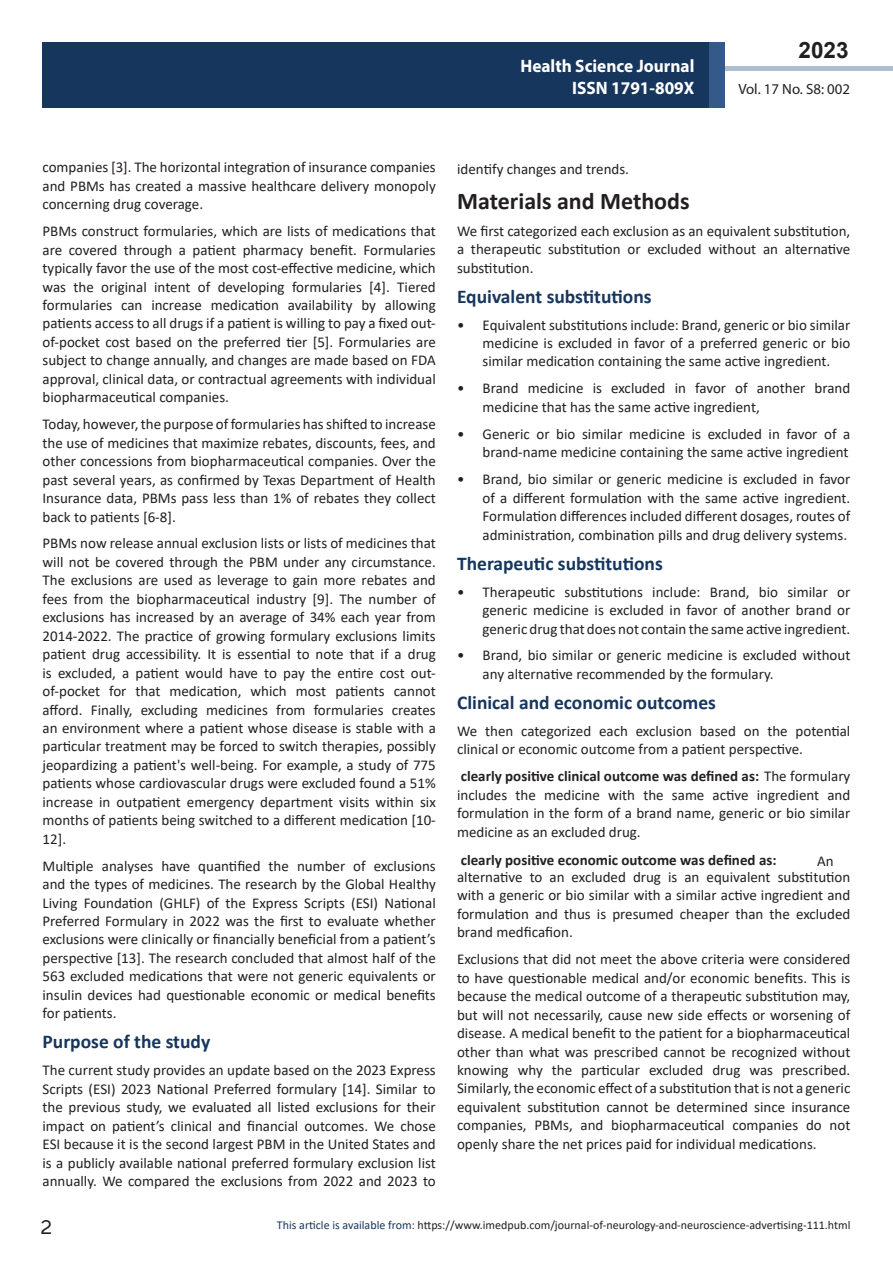
<style>
.page{position:relative;width:893px;height:1263px;background:#fff}
.page>*{position:absolute;margin:0;border:0;box-sizing:border-box;transform-origin:0 0}
.t1{font:25.5px "Tunga";color:#231f20}
.t2{font:700 24px "Calibri";color:#231f20}
.t3{font:700 22.5px "Arial";color:#231f20}
.t4{font:700 19.5px "Calibri";color:#16365d}
.t5{font:700 18px/22.2px "Myriad Pro";color:#fff;text-align:right;scale:.96 1}
.t6{font:15px/18.5px "Calibri";color:#231f20;text-align:justify}
.t7{font:700 15px "Calibri";color:#231f20}
.t8{font:14.85px "Myriad Pro";color:#231f20}
.t9{font:12px "Calibri";color:#231f20}
.s1{font-weight:400}
.s2{color:#16365d}
</style>
<div class="page">
<div style="left:722px;top:66px;width:171px;height:5px;background:#aebdd0"></div>
<div style="left:43px;top:42px;width:682px;height:66px;background:#16365d"></div>
<div style="left:710px;top:42px;width:15px;height:66px;background:#345a8a"></div>
<p class="t5" style="left:520px;top:54px;width:183px">Health Science Journal<br>ISSN 1791-809X</p>
<h3 class="t3" style="left:799px;top:35px;width:52px">2023</h3>
<p class="t8" style="left:738px;top:80px;width:113px">Vol. 17 No. S8: 002</p>
<p class="t6" style="left:43px;top:158px;width:395px">companies [3]. The horizontal integration of insurance companies and PBMs has created a massive healthcare delivery monopoly concerning drug coverage.</p>
<p class="t6" style="left:43px;top:222px;width:395px">PBMs construct formularies, which are lists of medications that are covered through a patient pharmacy benefit. Formularies typically favor the use of the most cost-effective medicine, which was the original intent of developing formularies [4]. Tiered formularies can increase medication availability by allowing patients access to all drugs if a patient is willing to pay a fixed out&shy;of-pocket cost based on the preferred tier [5]. Formularies are subject to change annually, and changes are made based on FDA approval, clinical data, or contractual agreements with individual biopharmaceutical companies.</p>
<p class="t6" style="left:43px;top:415px;width:395px">Today, however, the purpose of formularies has shifted to increase the use of medicines that maximize rebates, discounts, fees, and other concessions from biopharmaceutical companies. Over the past several years, as confirmed by Texas Department of Health Insurance data, PBMs pass less than 1% of rebates they collect back to patients [6-8].</p>
<p class="t6" style="left:43px;top:534px;width:395px">PBMs now release annual exclusion lists or lists of medicines that will not be covered through the PBM under any circumstance.<br>The exclusions are used as leverage to gain more rebates and fees from the biopharmaceutical industry [9]. The number of exclusions has increased by an average of 34% each year from 2014-2022. The practice of growing formulary exclusions limits patient drug accessibility. It is essential to note that if a drug is excluded, a patient would have to pay the entire cost out&shy;of-pocket for that medication, which most patients cannot afford. Finally, excluding medicines from formularies creates an environment where a patient whose disease is stable with a particular treatment may be forced to switch therapies, possibly jeopardizing a patient's well-being. For example, a study of 775 patients whose cardiovascular drugs were excluded found a 51% increase in outpatient emergency department visits within six months of patients being switched to a different medication [10- 12].</p>
<p class="t6" style="left:43px;top:856px;width:395px">Multiple analyses have quantified the number of exclusions and the types of medicines. The research by the Global Healthy Living Foundation (GHLF) of the Express Scripts (ESI) National Preferred Formulary in 2022 was the first to evaluate whether exclusions were clinically or financially beneficial from a patient’s perspective [13]. The research concluded that almost half of the 563 excluded medications that were not generic equivalents or insulin devices had questionable economic or medical benefits for patients.</p>
<h3 class="t4" style="left:43px;top:1028px;width:169px">Purpose of the study</h3>
<p class="t6" style="left:43px;top:1061px;width:395px">The current study provides an update based on the 2023 Express Scripts (ESI) 2023 National Preferred formulary [14]. Similar to the previous study, we evaluated all listed exclusions for their impact on patient’s clinical and financial outcomes. We chose ESI because it is the second largest PBM in the United States and is a publicly available national preferred formulary exclusion list annually. We compared the exclusions from 2022 and 2023 to</p>
<p class="t6" style="left:457px;top:159px;width:173px">identify changes and trends.</p>
<h2 class="t2" style="left:457px;top:184px;width:234px">Materials and Methods</h2>
<p class="t6" style="left:457px;top:221px;width:395px">We first categorized each exclusion as an equivalent substitution, a therapeutic substitution or excluded without an alternative substitution.</p>
<h3 class="t4" style="left:457px;top:282px;width:196px">Equivalent substitutions</h3>
<p class="t6" style="left:483px;top:315px;width:369px;text-indent:-26px">• Equivalent substitutions include: Brand, generic or bio similar medicine is excluded in favor of a preferred generic or bio similar medication containing the same active ingredient.</p>
<p class="t6" style="left:483px;top:379px;width:369px;text-indent:-26px">• Brand medicine is excluded in favor of another brand medicine that has the same active ingredient,</p>
<p class="t6" style="left:457px;top:424px;width:395px;text-align:right">• Generic or bio similar medicine is excluded in favor of a brand-name medicine containing the same active ingredient</p>
<p class="t6" style="left:483px;top:470px;width:369px;text-indent:-26px">• Brand, bio similar or generic medicine is excluded in favor of a different formulation with the same active ingredient.<br>Formulation differences included different dosages, routes of administration, combination pills and drug delivery systems.</p>
<h3 class="t4" style="left:457px;top:549px;width:207px">Therapeutic substitutions</h3>
<p class="t6" style="left:483px;top:582px;width:369px;text-indent:-26px">• Therapeutic substitutions include: Brand, bio similar or generic medicine is excluded in favor of another brand or generic drug that does not contain the same active ingredient.</p>
<p class="t6" style="left:483px;top:646px;width:369px;text-indent:-26px">• Brand, bio similar or generic medicine is excluded without any alternative recommended by the formulary.</p>
<h3 class="t4" style="left:457px;top:689px;width:260px">Clinical and economic outcomes</h3>
<p class="t6" style="left:457px;top:721px;width:395px">We then categorized each exclusion based on the potential clinical or economic outcome from a patient perspective.</p>
<p class="t6" style="left:457px;top:785px;width:395px">includes the medicine with the same active ingredient and formulation in the form of a brand name, generic or bio similar medicine as an excluded drug.</p>
<p class="t6" style="left:457px;top:867px;width:395px">alternative to an excluded drug is an equivalent substitution with a generic or bio similar with a similar active ingredient and formulation and thus is presumed cheaper than the excluded</p>
<p class="t6" style="left:457px;top:950px;width:395px">Exclusions that did not meet the above criteria were considered to have questionable medical and/or economic benefits. This is because the medical outcome of a therapeutic substitution may, but will not necessarily, cause new side effects or worsening of disease. A medical benefit to the patient for a biopharmaceutical other than what was prescribed cannot be recognized without knowing why the particular excluded drug was prescribed.<br>Similarly, the economic effect of a substitution that is not a generic equivalent substitution cannot be determined since insurance companies, PBMs, and biopharmaceutical companies do not openly share the net prices paid for individual medications.</p>
<p class="t7" style="left:461px;top:766px;width:391px">clearly positive clinical outcome was defined as: <span class="s1">The formulary</span></p>
<p class="t7" style="left:461px;top:849px;width:317px">clearly positive economic outcome was defined as:</p>
<p class="t6" style="left:817px;top:851px;width:18px">An</p>
<p class="t6" style="left:457px;top:923px;width:117px">brand medficafion.</p>
<h1 class="t1" style="left:41px;top:1210px;width:13px">2</h1>
<p class="t9" style="left:277px;top:1217px;width:575px"><span class="s2">This article is available from:</span> https://www.imedpub.com/journal-of-neurology-and-neuroscience-advertising-111.html</p>
</div>
